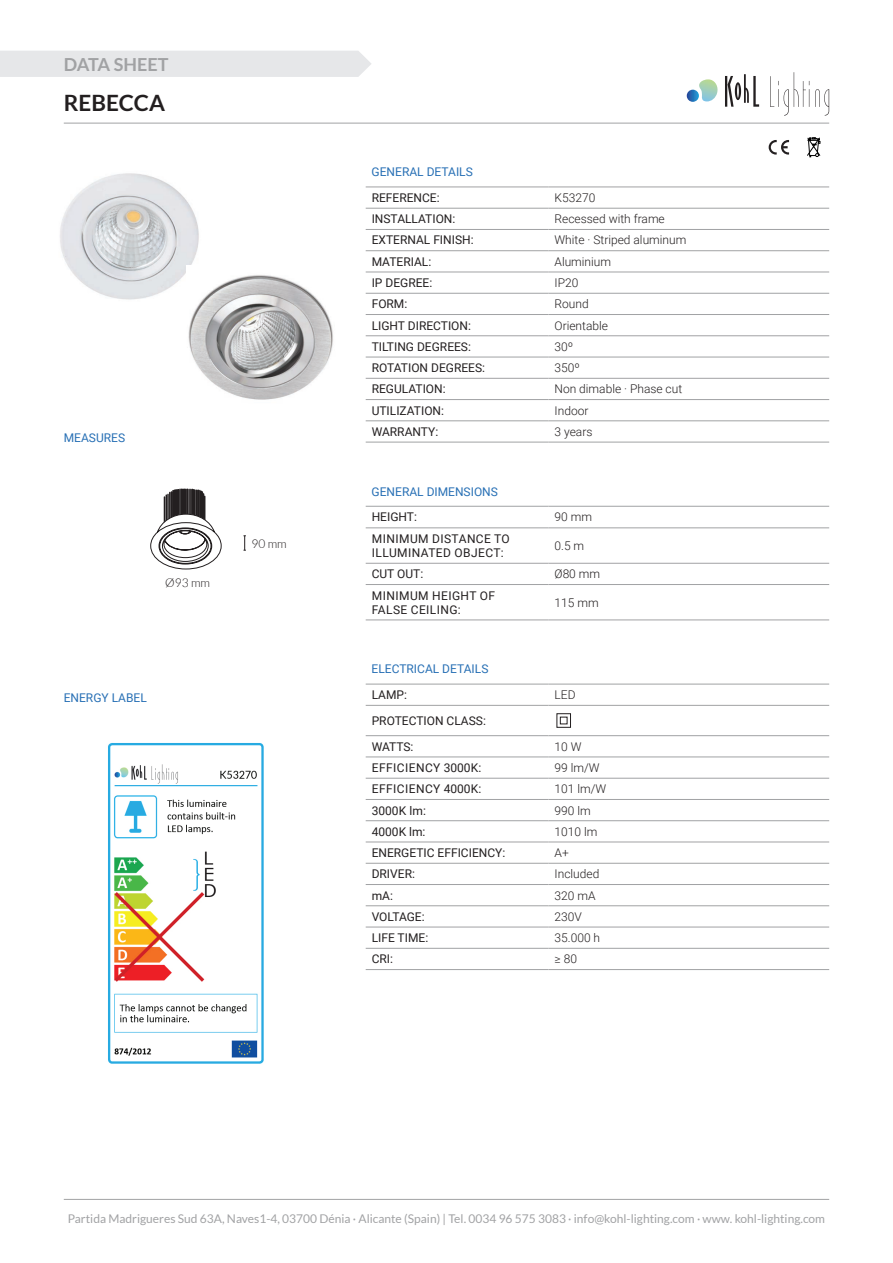
<style>
.page{position:relative;width:893px;height:1263px;background:#fff}
.page>*{position:absolute;margin:0;border:0;box-sizing:border-box;transform-origin:0 0}
.t1{font:700 22.5px "Lato";color:#231f20}
.t2{font:700 18px "Lato";color:#a1a2a4}
.t3{font:12px/25.7px "Roboto";color:#231f20}
.t4{font:300 12px "Roboto";color:#231f20}
.t5{font:12px "Lato";color:#a1a2a4}
.t6{font:12px "Roboto";color:#2870b5}
.t7{font:12px "Roboto";letter-spacing:.035em;color:#231f20}
.t8{font:300 12px "Lato";color:#231f20}
</style>
<div class="page">
<hr style="left:64px;top:1199px;width:765px;height:1px;background:#a1a2a4">
<svg style="left:769px;top:140px;width:20px;height:15px"></svg>
<svg style="left:807px;top:137px;width:13px;height:20px"></svg>
<hr style="left:366px;top:187px;width:183px;height:1px;background:#a1a2a4">
<hr style="left:366px;top:208px;width:183px;height:1px;background:#a1a2a4">
<hr style="left:366px;top:229px;width:183px;height:1px;background:#a1a2a4">
<hr style="left:366px;top:250px;width:183px;height:1px;background:#a1a2a4">
<hr style="left:366px;top:272px;width:183px;height:1px;background:#a1a2a4">
<hr style="left:549px;top:187px;width:280px;height:1px;background:#a1a2a4">
<hr style="left:549px;top:208px;width:280px;height:1px;background:#a1a2a4">
<hr style="left:549px;top:250px;width:280px;height:1px;background:#a1a2a4">
<hr style="left:549px;top:272px;width:280px;height:1px;background:#a1a2a4">
<hr style="left:549px;top:293px;width:280px;height:1px;background:#a1a2a4">
<hr style="left:549px;top:229px;width:280px;height:1px;background:#a1a2a4">
<hr style="left:549px;top:314px;width:280px;height:1px;background:#a1a2a4">
<hr style="left:549px;top:335px;width:280px;height:1px;background:#a1a2a4">
<hr style="left:549px;top:357px;width:280px;height:1px;background:#a1a2a4">
<hr style="left:549px;top:378px;width:280px;height:1px;background:#a1a2a4">
<hr style="left:549px;top:399px;width:280px;height:1px;background:#a1a2a4">
<hr style="left:549px;top:421px;width:280px;height:1px;background:#a1a2a4">
<hr style="left:549px;top:442px;width:280px;height:1px;background:#a1a2a4">
<hr style="left:366px;top:293px;width:183px;height:1px;background:#a1a2a4">
<hr style="left:366px;top:314px;width:183px;height:1px;background:#a1a2a4">
<hr style="left:366px;top:335px;width:183px;height:1px;background:#a1a2a4">
<hr style="left:366px;top:357px;width:183px;height:1px;background:#a1a2a4">
<hr style="left:366px;top:378px;width:183px;height:1px;background:#a1a2a4">
<hr style="left:366px;top:399px;width:183px;height:1px;background:#a1a2a4">
<hr style="left:366px;top:421px;width:183px;height:1px;background:#a1a2a4">
<hr style="left:366px;top:442px;width:183px;height:1px;background:#a1a2a4">
<hr style="left:366px;top:506px;width:183px;height:1px;background:#a1a2a4">
<hr style="left:366px;top:528px;width:183px;height:1px;background:#a1a2a4">
<hr style="left:366px;top:563px;width:183px;height:1px;background:#a1a2a4">
<hr style="left:366px;top:584px;width:183px;height:1px;background:#a1a2a4">
<hr style="left:366px;top:620px;width:183px;height:1px;background:#a1a2a4">
<hr style="left:549px;top:506px;width:280px;height:1px;background:#a1a2a4">
<hr style="left:549px;top:563px;width:280px;height:1px;background:#a1a2a4">
<hr style="left:549px;top:584px;width:280px;height:1px;background:#a1a2a4">
<hr style="left:549px;top:620px;width:280px;height:1px;background:#a1a2a4">
<hr style="left:549px;top:528px;width:280px;height:1px;background:#a1a2a4">
<hr style="left:366px;top:684px;width:183px;height:1px;background:#a1a2a4">
<hr style="left:366px;top:705px;width:183px;height:1px;background:#a1a2a4">
<hr style="left:366px;top:735px;width:183px;height:1px;background:#a1a2a4">
<hr style="left:366px;top:757px;width:183px;height:1px;background:#a1a2a4">
<hr style="left:366px;top:778px;width:183px;height:1px;background:#a1a2a4">
<hr style="left:366px;top:799px;width:183px;height:1px;background:#a1a2a4">
<hr style="left:366px;top:820px;width:183px;height:1px;background:#a1a2a4">
<hr style="left:366px;top:842px;width:183px;height:1px;background:#a1a2a4">
<hr style="left:366px;top:863px;width:183px;height:1px;background:#a1a2a4">
<hr style="left:366px;top:884px;width:183px;height:1px;background:#a1a2a4">
<hr style="left:366px;top:905px;width:183px;height:1px;background:#a1a2a4">
<hr style="left:366px;top:927px;width:183px;height:1px;background:#a1a2a4">
<hr style="left:366px;top:948px;width:183px;height:1px;background:#a1a2a4">
<hr style="left:366px;top:969px;width:183px;height:1px;background:#a1a2a4">
<hr style="left:549px;top:684px;width:280px;height:1px;background:#a1a2a4">
<hr style="left:549px;top:735px;width:280px;height:1px;background:#a1a2a4">
<hr style="left:549px;top:757px;width:280px;height:1px;background:#a1a2a4">
<hr style="left:549px;top:778px;width:280px;height:1px;background:#a1a2a4">
<hr style="left:549px;top:799px;width:280px;height:1px;background:#a1a2a4">
<hr style="left:549px;top:820px;width:280px;height:1px;background:#a1a2a4">
<hr style="left:549px;top:842px;width:280px;height:1px;background:#a1a2a4">
<hr style="left:549px;top:863px;width:280px;height:1px;background:#a1a2a4">
<hr style="left:549px;top:884px;width:280px;height:1px;background:#a1a2a4">
<hr style="left:549px;top:905px;width:280px;height:1px;background:#a1a2a4">
<hr style="left:549px;top:927px;width:280px;height:1px;background:#a1a2a4">
<hr style="left:549px;top:948px;width:280px;height:1px;background:#a1a2a4">
<hr style="left:549px;top:969px;width:280px;height:1px;background:#a1a2a4">
<hr style="left:549px;top:705px;width:280px;height:1px;background:#a1a2a4">
<svg style="left:556px;top:713px;width:15px;height:15px"></svg>
<svg style="left:687px;top:79px;width:31px;height:23px"></svg>
<svg style="left:725px;top:74px;width:34px;height:33px"></svg>
<svg style="left:770px;top:72px;width:59px;height:44px"></svg>
<div style="left:0;top:51px;width:371px;height:26px;background:#e6e7e9"></div>
<hr style="left:64px;top:123px;width:765px;height:1px;background:#a1a2a4">
<img style="left:108px;top:743px;width:156px;height:321px">
<img style="left:60px;top:173px;width:139px;height:127px">
<img style="left:186px;top:266px;width:147px;height:134px">
<svg style="left:150px;top:489px;width:72px;height:80px"></svg>
<svg style="left:243px;top:535px;width:3px;height:16px"></svg>
<h2 class="t2" style="left:64px;top:54px;width:106px">DATA SHEET</h2>
<h1 class="t1" style="left:64px;top:90px;width:103px">REBECCA</h1>
<p class="t6" style="left:64px;top:430px;width:63px">MEASURES</p>
<p class="t8" style="left:165px;top:576px;width:46px">Ø93 mm</p>
<p class="t6" style="left:64px;top:689px;width:85px">ENERGY LABEL</p>
<p class="t8" style="left:252px;top:537px;width:37px">90 mm</p>
<p class="t6" style="left:372px;top:164px;width:103px">GENERAL DETAILS</p>
<p class="t3" style="left:372px;top:184px;width:69px">REFERENCE:</p>
<p class="t4" style="left:555px;top:189px;width:42px">K53270</p>
<p class="t3" style="left:372px;top:206px;width:85px">INSTALLATION:</p>
<p class="t4" style="left:555px;top:211px;width:112px">Recessed with frame</p>
<p class="t3" style="left:372px;top:227px;width:103px">EXTERNAL FINISH:</p>
<p class="t4" style="left:555px;top:232px;width:133px">White · Striped aluminum</p>
<p class="t3" style="left:372px;top:248px;width:61px">MATERIAL:</p>
<p class="t4" style="left:555px;top:253px;width:58px">Aluminium</p>
<p class="t3" style="left:372px;top:269px;width:62px">IP DEGREE:</p>
<p class="t4" style="left:555px;top:274px;width:25px">IP20</p>
<p class="t3" style="left:372px;top:291px;width:37px">FORM:</p>
<p class="t4" style="left:555px;top:296px;width:36px">Round</p>
<p class="t3" style="left:372px;top:312px;width:101px">LIGHT DIRECTION:</p>
<p class="t4" style="left:555px;top:317px;width:55px">Orientable</p>
<p class="t3" style="left:372px;top:333px;width:101px">TILTING DEGREES:</p>
<p class="t4" style="left:555px;top:338px;width:20px">30º</p>
<p class="t3" style="left:372px;top:354px;width:115px">ROTATION DEGREES:</p>
<p class="t4" style="left:555px;top:359px;width:27px">350º</p>
<p class="t3" style="left:372px;top:376px;width:75px">REGULATION:</p>
<p class="t4" style="left:555px;top:381px;width:129px">Non dimable · Phase cut</p>
<p class="t3" style="left:372px;top:397px;width:74px">UTILIZATION:</p>
<p class="t4" style="left:555px;top:402px;width:35px">Indoor</p>
<p class="t3" style="left:372px;top:418px;width:68px">WARRANTY:</p>
<p class="t4" style="left:555px;top:423px;width:39px">3 years</p>
<p class="t6" style="left:372px;top:483px;width:128px">GENERAL DIMENSIONS</p>
<p class="t3" style="left:372px;top:504px;width:47px">HEIGHT:</p>
<p class="t4" style="left:555px;top:509px;width:39px">90 mm</p>
<p class="t3" style="left:372px;top:525px;width:20px">MINIMUM</p>
<p class="t3" style="left:432px;top:525px;width:9px">DISTANCE</p>
<p class="t3" style="left:494px;top:525px;width:9px">TO</p>
<p class="t3" style="left:372px;top:540px;width:9px">ILLUMINATED</p>
<p class="t3" style="left:454px;top:540px;width:32px">OBJECT</p>
<p class="t3" style="left:501px;top:540px;width:4px">:</p>
<p class="t4" style="left:554px;top:537px;width:31px">0.5 m</p>
<p class="t3" style="left:372px;top:561px;width:53px">CUT OUT:</p>
<p class="t4" style="left:554px;top:566px;width:47px">Ø80 mm</p>
<p class="t3" style="left:372px;top:582px;width:20px">MINIMUM</p>
<p class="t3" style="left:432px;top:582px;width:9px">HEIGHT</p>
<p class="t3" style="left:480px;top:582px;width:9px">OF</p>
<p class="t3" style="left:372px;top:596px;width:8px">FALSE</p>
<p class="t3" style="left:411px;top:596px;width:8px">CEILING</p>
<p class="t3" style="left:458px;top:596px;width:4px">:</p>
<p class="t4" style="left:554px;top:594px;width:46px">115 mm</p>
<p class="t6" style="left:372px;top:661px;width:118px">ELECTRICAL DETAILS</p>
<p class="t3" style="left:372px;top:681px;width:37px">LAMP:</p>
<p class="t4" style="left:555px;top:686px;width:23px">LED</p>
<p class="t3" style="left:372px;top:707px;width:116px">PROTECTION CLASS:<br>WATTS:</p>
<p class="t4" style="left:555px;top:738px;width:28px">10 W</p>
<p class="t7" style="left:372px;top:759px;width:111px">EFFICIENCY 3000K:</p>
<p class="t4" style="left:555px;top:759px;width:47px">99 lm/W</p>
<p class="t7" style="left:372px;top:781px;width:111px">EFFICIENCY 4000K:</p>
<p class="t4" style="left:555px;top:781px;width:53px">101 lm/W</p>
<p class="t3" style="left:372px;top:797px;width:56px">3000K LM:</p>
<p class="t4" style="left:555px;top:802px;width:38px">990 lm</p>
<p class="t3" style="left:372px;top:818px;width:55px">4000K LM:</p>
<p class="t4" style="left:555px;top:823px;width:44px">1010 lm</p>
<p class="t3" style="left:372px;top:839px;width:135px">ENERGETIC EFFICIENCY:</p>
<p class="t4" style="left:555px;top:844px;width:16px">A+</p>
<p class="t3" style="left:372px;top:861px;width:45px">DRIVER:</p>
<p class="t4" style="left:555px;top:866px;width:46px">Included</p>
<p class="t3" style="left:372px;top:882px;width:23px">MA:</p>
<p class="t4" style="left:555px;top:887px;width:42px">320 mA</p>
<p class="t3" style="left:372px;top:903px;width:55px">VOLTAGE:</p>
<p class="t4" style="left:555px;top:908px;width:29px">230V</p>
<p class="t3" style="left:372px;top:925px;width:58px">LIFE TIME:</p>
<p class="t4" style="left:555px;top:929px;width:47px">35.000 h</p>
<p class="t3" style="left:372px;top:946px;width:23px">CRI:</p>
<p class="t4" style="left:555px;top:951px;width:24px">≥ 80</p>
<p class="t5" style="left:68px;top:1211px;width:759px">Partida Madrigueres Sud 63A, Naves1-4, 03700 Dénia · Alicante (Spain) | Tel. 0034 96 575 3083 · info@kohl-lighting.com · www. kohl-lighting.com</p>
</div>
